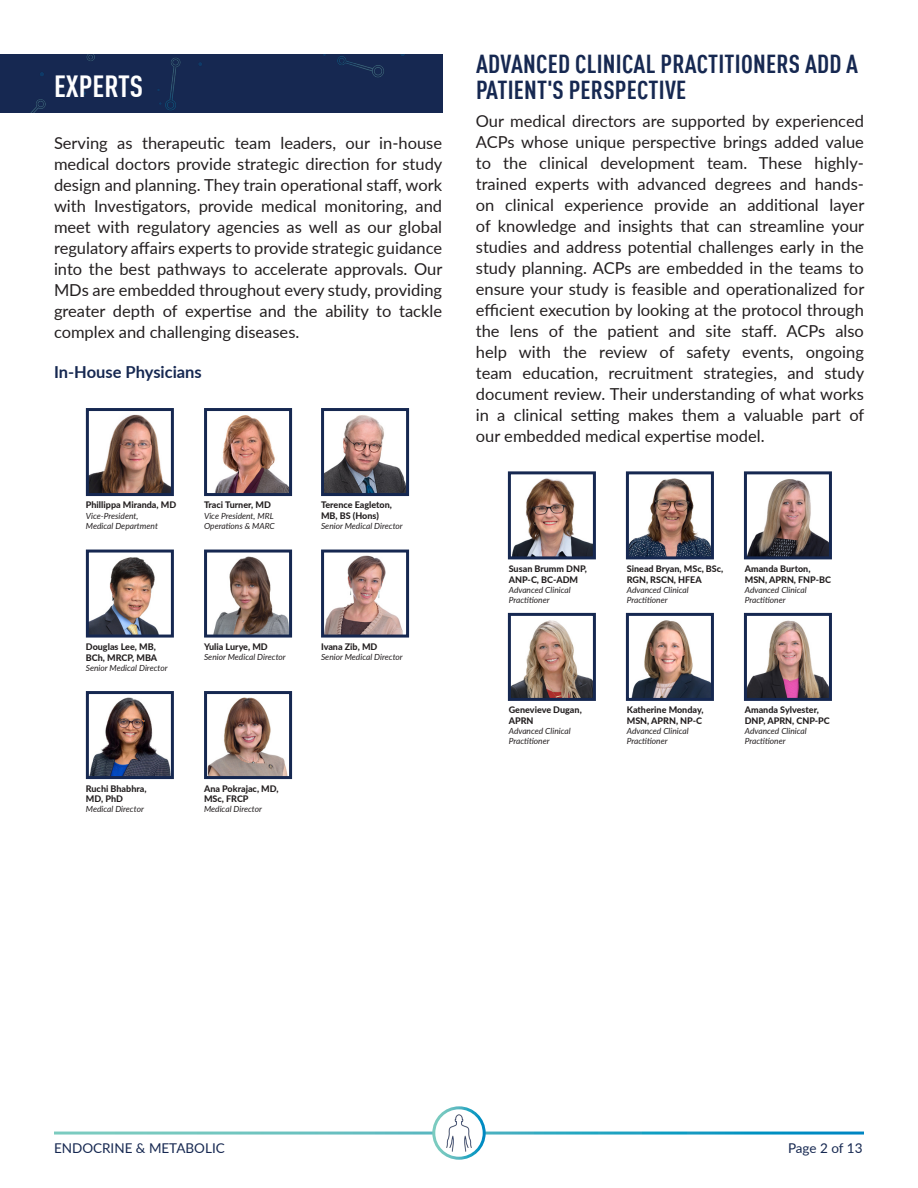
<style>
.page{position:relative;width:918px;height:1188px;background:#fff}
.page>*{position:absolute;margin:0;border:0;box-sizing:border-box;transform-origin:0 0}
.t1{font:700 condensed 30px "DINOT";color:#fff}
.t2{font:700 condensed 25.5px/25.5px "DINOT";letter-spacing:.01em;color:#162851}
.t3{font:16.5px/21px "Lato";color:#231f20;text-align:justify}
.t4{font:700 16.5px "Lato";color:#162851}
.t5{font:13.5px "Lato";color:#162851}
.t6{font:800 9px/10.8px "Lato";color:#231f20}
.t7{font:italic 8.4px/10.1px "Lato";color:#231f20}
</style>
<div class="page">
<svg style="left:434px;top:1108px;width:50px;height:50px"></svg>
<div style="left:432px;top:1106px;width:54px;height:54px;border:3px solid #fff;border-radius:50%"></div>
<div style="left:0;top:54px;width:442px;height:58px;background:#162851"></div>
<img style="left:31px;top:54px;width:374px;height:58px">
<img style="left:438px;top:1112px;width:42px;height:42px">
<img style="left:90px;top:414px;width:80px;height:78px">
<div style="left:86px;top:408px;width:88px;height:88px;border:3px solid #162851"></div>
<img style="left:512px;top:478px;width:80px;height:77px">
<div style="left:508px;top:471px;width:88px;height:88px;border:3px solid #162851"></div>
<img style="left:215px;top:415px;width:73px;height:77px">
<div style="left:204px;top:408px;width:88px;height:88px;border:3px solid #162851"></div>
<img style="left:630px;top:478px;width:80px;height:77px">
<div style="left:626px;top:471px;width:88px;height:88px;border:3px solid #162851"></div>
<img style="left:90px;top:557px;width:69px;height:77px">
<div style="left:86px;top:550px;width:88px;height:88px;border:3px solid #162851"></div>
<img style="left:631px;top:620px;width:79px;height:77px">
<div style="left:626px;top:613px;width:88px;height:88px;border:3px solid #162851"></div>
<img style="left:90px;top:697px;width:80px;height:78px">
<div style="left:86px;top:691px;width:88px;height:88px;border:3px solid #162851"></div>
<img style="left:213px;top:556px;width:75px;height:78px">
<div style="left:204px;top:550px;width:88px;height:88px;border:3px solid #162851"></div>
<img style="left:748px;top:620px;width:80px;height:77px">
<div style="left:744px;top:613px;width:88px;height:88px;border:3px solid #162851"></div>
<img style="left:208px;top:697px;width:80px;height:78px">
<div style="left:204px;top:691px;width:88px;height:88px;border:3px solid #162851"></div>
<img style="left:325px;top:415px;width:80px;height:77px">
<div style="left:321px;top:408px;width:88px;height:88px;border:3px solid #162851"></div>
<img style="left:512px;top:620px;width:80px;height:77px">
<div style="left:508px;top:613px;width:88px;height:88px;border:3px solid #162851"></div>
<img style="left:325px;top:555px;width:78px;height:79px">
<div style="left:321px;top:550px;width:88px;height:88px;border:3px solid #162851"></div>
<img style="left:748px;top:479px;width:80px;height:76px">
<div style="left:744px;top:471px;width:88px;height:88px;border:3px solid #162851"></div>
<p class="t1" style="left:54px;top:65px;width:91px">EXPERTS</p>
<p class="t3" style="left:54px;top:131px;width:390px">Serving as therapeutic team leaders, our in-house medical doctors provide strategic direction for study design and planning. They train operational staff, work with Investigators, provide medical monitoring, and meet with regulatory agencies as well as our global regulatory affairs experts to provide strategic guidance into the best pathways to accelerate approvals. Our MDs are embedded throughout every study, providing greater depth of expertise and the ability to tackle complex and challenging diseases.</p>
<p class="t4" style="left:54px;top:360px;width:149px">In-House Physicians</p>
<p class="t6" style="left:86px;top:499px;width:92px">Phillippa Miranda, MD</p>
<p class="t7" style="left:86px;top:510px;width:74px">Vice-President,<br>Medical Department</p>
<p class="t6" style="left:204px;top:499px;width:68px">Traci Turner, MD</p>
<p class="t7" style="left:204px;top:510px;width:72px">Vice President, MRL<br>Operations &amp; MARC</p>
<p class="t6" style="left:321px;top:499px;width:73px">Terence Eagleton,<br>MB, BS (Hons)</p>
<p class="t7" style="left:321px;top:521px;width:83px">Senior Medical Director</p>
<p class="t6" style="left:86px;top:641px;width:73px">Douglas Lee, MB,<br>BCh, MRCP, MBA</p>
<p class="t7" style="left:86px;top:662px;width:83px">Senior Medical Director</p>
<p class="t6" style="left:204px;top:641px;width:65px">Yulia Lurye, MD</p>
<p class="t7" style="left:204px;top:652px;width:83px">Senior Medical Director</p>
<p class="t6" style="left:321px;top:641px;width:58px">Ivana Zib, MD</p>
<p class="t7" style="left:321px;top:652px;width:83px">Senior Medical Director</p>
<p class="t6" style="left:86px;top:782px;width:62px">Ruchi Bhabhra,<br>MD, PhD</p>
<p class="t7" style="left:86px;top:804px;width:60px">Medical Director</p>
<p class="t6" style="left:204px;top:782px;width:76px">Ana Pokrajac, MD,<br>MSc, FRCP</p>
<p class="t7" style="left:204px;top:804px;width:60px">Medical Director</p>
<p class="t2" style="left:476px;top:50px;width:384px">ADVANCED CLINICAL PRACTITIONERS ADD A<br>PATIENT'S PERSPECTIVE</p>
<p class="t3" style="left:476px;top:110px;width:390px">Our medical directors are supported by experienced ACPs whose unique perspective brings added value to the clinical development team. These highly&shy;trained experts with advanced degrees and hands&shy;on clinical experience provide an additional layer of knowledge and insights that can streamline your studies and address potential challenges early in the study planning. ACPs are embedded in the teams to ensure your study is feasible and operationalized for efficient execution by looking at the protocol through the lens of the patient and site staff. ACPs also help with the review of safety events, ongoing team education, recruitment strategies, and study document review. Their understanding of what works in a clinical setting makes them a valuable part of our embedded medical expertise model.</p>
<p class="t6" style="left:509px;top:563px;width:80px">Susan Brumm DNP,<br>ANP-C, BC-ADM</p>
<p class="t7" style="left:509px;top:584px;width:63px">Advanced Clinical<br>Practitioner</p>
<p class="t6" style="left:627px;top:563px;width:98px">Sinead Bryan, MSc, BSc,<br>RGN, RSCN, HFEA</p>
<p class="t7" style="left:627px;top:584px;width:63px">Advanced Clinical<br>Practitioner</p>
<p class="t6" style="left:745px;top:563px;width:88px">Amanda Burton,<br>MSN, APRN, FNP-BC</p>
<p class="t7" style="left:745px;top:584px;width:63px">Advanced Clinical<br>Practitioner</p>
<p class="t6" style="left:509px;top:704px;width:75px">Genevieve Dugan,<br>APRN</p>
<p class="t7" style="left:509px;top:726px;width:63px">Advanced Clinical<br>Practitioner</p>
<p class="t6" style="left:627px;top:704px;width:78px">Katherine Monday,<br>MSN, APRN, NP-C</p>
<p class="t7" style="left:627px;top:726px;width:63px">Advanced Clinical<br>Practitioner</p>
<p class="t6" style="left:745px;top:704px;width:87px">Amanda Sylvester,<br>DNP, APRN, CNP-PC</p>
<p class="t7" style="left:745px;top:726px;width:63px">Advanced Clinical<br>Practitioner</p>
<p class="t5" style="left:54px;top:1138px;width:172px">ENDOCRINE &amp; METABOLIC</p>
<p class="t5" style="left:788px;top:1138px;width:76px">Page 2 of 13</p>
</div>
